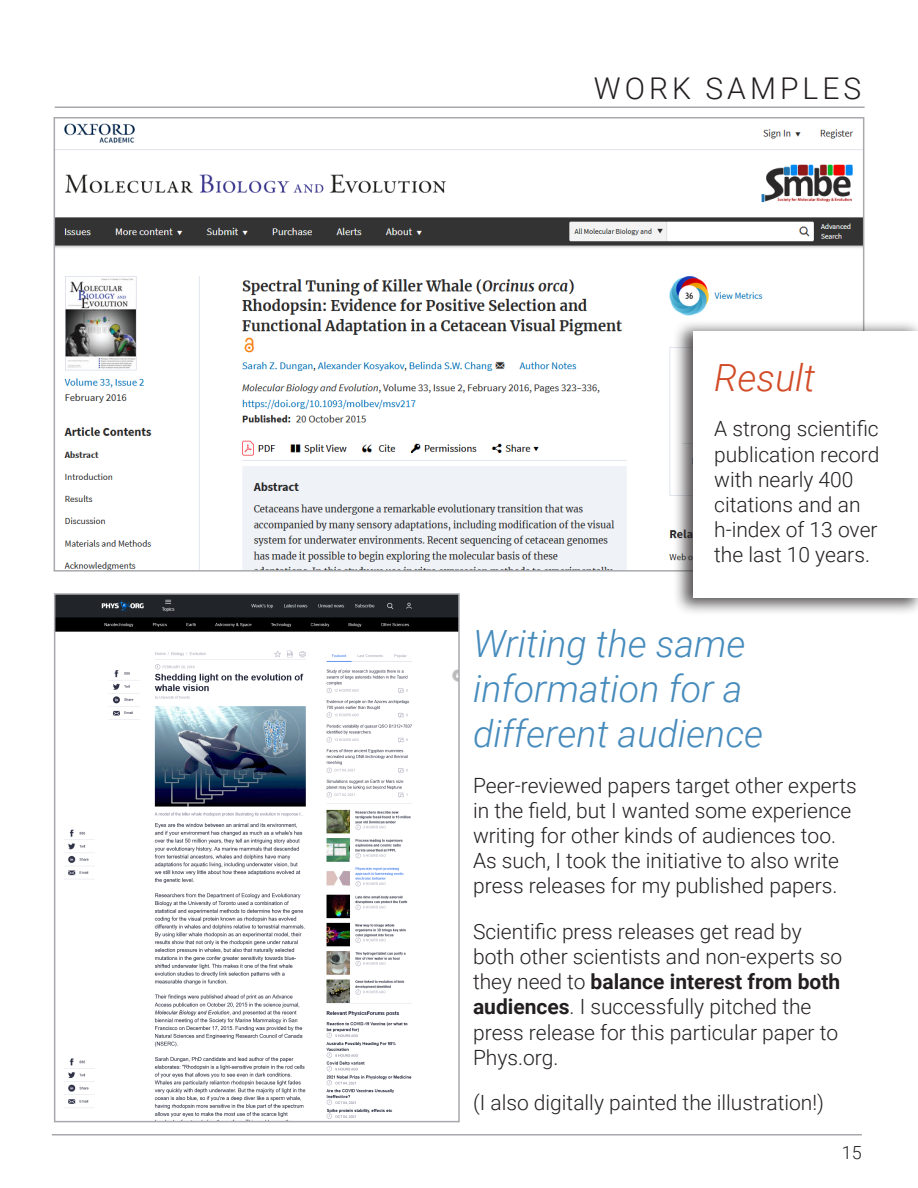
<style>
.page{position:relative;width:918px;height:1188px;background:#fff}
.page>*{position:absolute;margin:0;border:0;box-sizing:border-box;transform-origin:0 0}
.t1{font:italic 300 37.5px/45px "Roboto";color:#468bbc}
.t2{font:italic 300 37.5px "Roboto";color:#d24b27}
.t3{font:300 30px "Roboto";letter-spacing:.135em;color:#231f20}
.Body_Text{font:300 21px/25.2px "Roboto";color:#231f20}
.t4{font:300 18px "Roboto";color:#231f20}
.s1{font-weight:700}
</style>
<div class="page">
<hr style="left:55px;top:106px;width:810px;height:2px;background:#a8a9ad">
<hr style="left:52px;top:1134px;width:810px;height:2px;background:#a8a9ad">
<img style="left:57px;top:123px;width:804px;height:446px">
<img style="left:57px;top:596px;width:400px;height:523px">
<div style="left:54px;top:593px;width:406px;height:529px;border:2px solid #a8a9ad"></div>
<div style="left:673px;top:319px;width:245px;height:297px;background:#231f20;opacity:.75"></div>
<div style="left:694px;top:332px;width:224px;height:266px;background:#fff"></div>
<h2 class="t3" style="left:594px;top:67px;width:269px">WORK SAMPLES</h2>
<h2 class="t2" style="left:714px;top:351px;width:103px">Result</h2>
<p class="Body_Text" style="left:714px;top:416px;width:167px">A strong scientific publication record with nearly 400 citations and an h-index of 13 over the last 10 years.</p>
<h2 class="t1" style="left:473px;top:620px;width:292px">Writing the same information for a different audience</h2>
<p class="Body_Text" style="left:473px;top:772px;width:385px">Peer-reviewed papers target other experts in the field, but I wanted some experience writing for other kinds of audiences too.<br>As such, I took the initiative to also write press releases for my published papers.</p>
<p class="Body_Text" style="left:473px;top:918px;width:371px">Scientific press releases get read by both other scientists and non-experts so they need to <span class="s1">balance interest from both audiences</span>. I successfully pitched the press release for this particular paper to Phys.org.</p>
<p class="Body_Text" style="left:473px;top:1089px;width:353px">(I also digitally painted the illustration!)</p>
<p class="t4" style="left:842px;top:1140px;width:21px">15</p>
</div>
